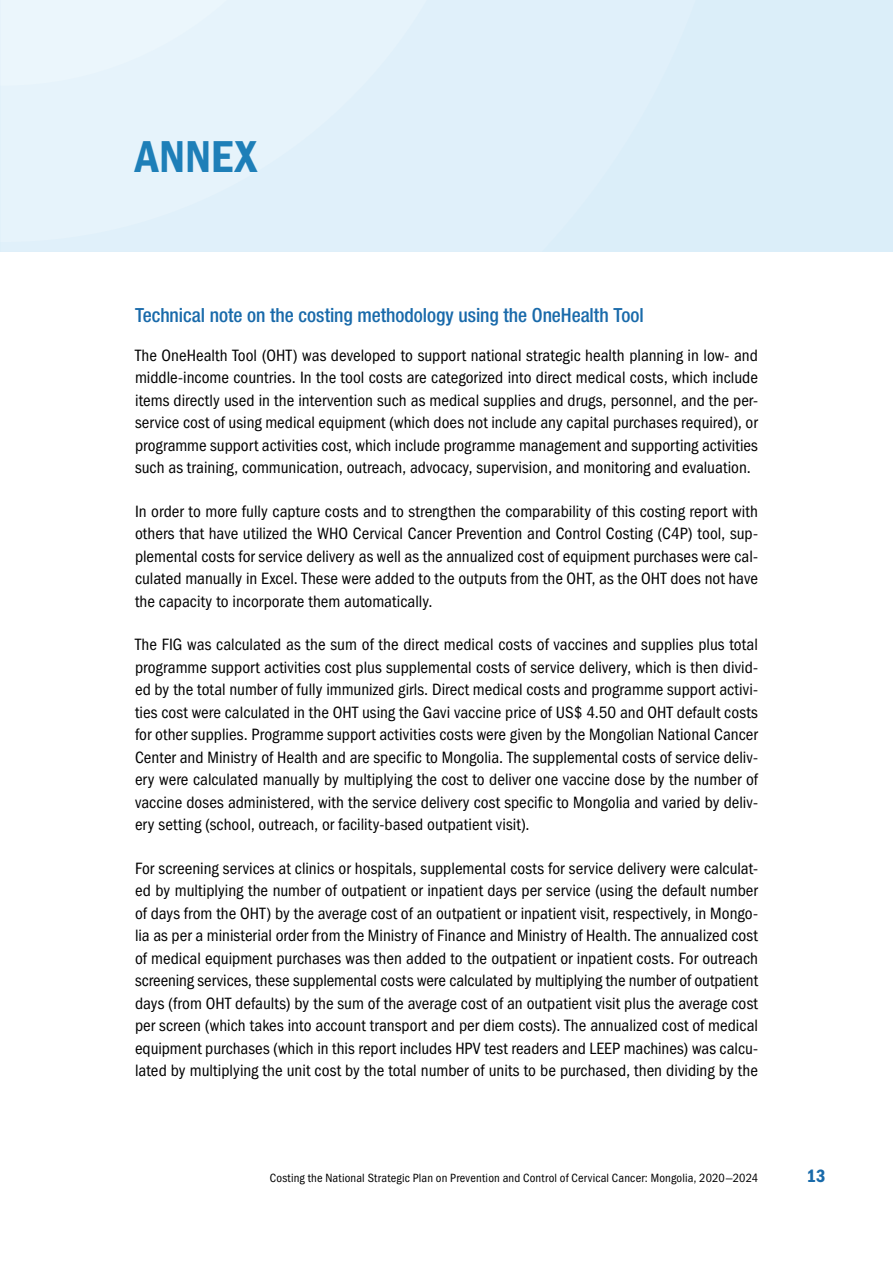
<style>
.page{position:relative;width:893px;height:1263px;background:#fff}
.page>*{position:absolute;margin:0;border:0;box-sizing:border-box;transform-origin:0 0}
.Level1{font:45px "Franklin Gothic Demi Cond C";letter-spacing:.005em;color:#1e7fb8}
.Level2{font:500 condensed 19.5px "Helvetica Neue";letter-spacing:-.005em;color:#196aaa}
.t1{font:18px "Franklin Gothic Demi Cond C";color:#196aaa}
.t2{font:16.5px/22.5px "Franklin Gothic Book Cond C";letter-spacing:.005em;color:#000;text-align:justify}
.t3{font:12px "Franklin Gothic Book Cond C";letter-spacing:.015em;color:#000}
</style>
<div class="page">
<div style="left:1px;top:0;width:892px;height:252px;background:#dbeef9"></div>
<div style="left:239px;top:0;width:187px;height:181px;background:#e6f3fb"></div>
<div style="left:0;top:0;width:239px;height:252px;background:#e6f3fb"></div>
<p class="Level1" style="left:135px;top:131px;width:124px">ANNEX</p>
<p class="Level2" style="left:135px;top:303px;width:510px">Technical note on the costing methodology using the OneHealth Tool</p>
<p class="t2" style="left:135px;top:344px;width:624px">The OneHealth Tool (OHT) was developed to support national strategic health planning in low- and middle-income countries. In the tool costs are categorized into direct medical costs, which include items directly used in the intervention such as medical supplies and drugs, personnel, and the per&shy;service cost of using medical equipment (which does not include any capital purchases required), or programme support activities cost, which include programme management and supporting activities such as training, communication, outreach, advocacy, supervision, and monitoring and evaluation.</p>
<p class="t2" style="left:135px;top:500px;width:624px">In order to more fully capture costs and to strengthen the comparability of this costing report with others that have utilized the WHO Cervical Cancer Prevention and Control Costing (C4P) tool, sup&shy;plemental costs for service delivery as well as the annualized cost of equipment purchases were cal&shy;culated manually in Excel. These were added to the outputs from the OHT, as the OHT does not have the capacity to incorporate them automatically.</p>
<p class="t2" style="left:135px;top:633px;width:624px">The FIG was calculated as the sum of the direct medical costs of vaccines and supplies plus total programme support activities cost plus supplemental costs of service delivery, which is then divid&shy;ed by the total number of fully immunized girls. Direct medical costs and programme support activi&shy;ties cost were calculated in the OHT using the Gavi vaccine price of US$ 4.50 and OHT default costs for other supplies. Programme support activities costs were given by the Mongolian National Cancer Center and Ministry of Health and are specific to Mongolia. The supplemental costs of service deliv&shy;ery were calculated manually by multiplying the cost to deliver one vaccine dose by the number of vaccine doses administered, with the service delivery cost specific to Mongolia and varied by deliv&shy;ery setting (school, outreach, or facility-based outpatient visit).</p>
<p class="t2" style="left:135px;top:857px;width:624px">For screening services at clinics or hospitals, supplemental costs for service delivery were calculat&shy;ed by multiplying the number of outpatient or inpatient days per service (using the default number of days from the OHT) by the average cost of an outpatient or inpatient visit, respectively, in Mongo&shy;lia as per a ministerial order from the Ministry of Finance and Ministry of Health. The annualized cost of medical equipment purchases was then added to the outpatient or inpatient costs. For outreach screening services, these supplemental costs were calculated by multiplying the number of outpatient days (from OHT defaults) by the sum of the average cost of an outpatient visit plus the average cost per screen (which takes into account transport and per diem costs). The annualized cost of medical equipment purchases (which in this report includes HPV test readers and LEEP machines) was calcu&shy;lated by multiplying the unit cost by the total number of units to be purchased, then dividing by the</p>
<p class="t3" style="left:270px;top:1171px;width:490px">Costing the National Strategic Plan on Prevention and Control of Cervical Cancer: Mongolia, 2020—2024</p>
<p class="t1" style="left:806px;top:1166px;width:21px">13</p>
</div>
